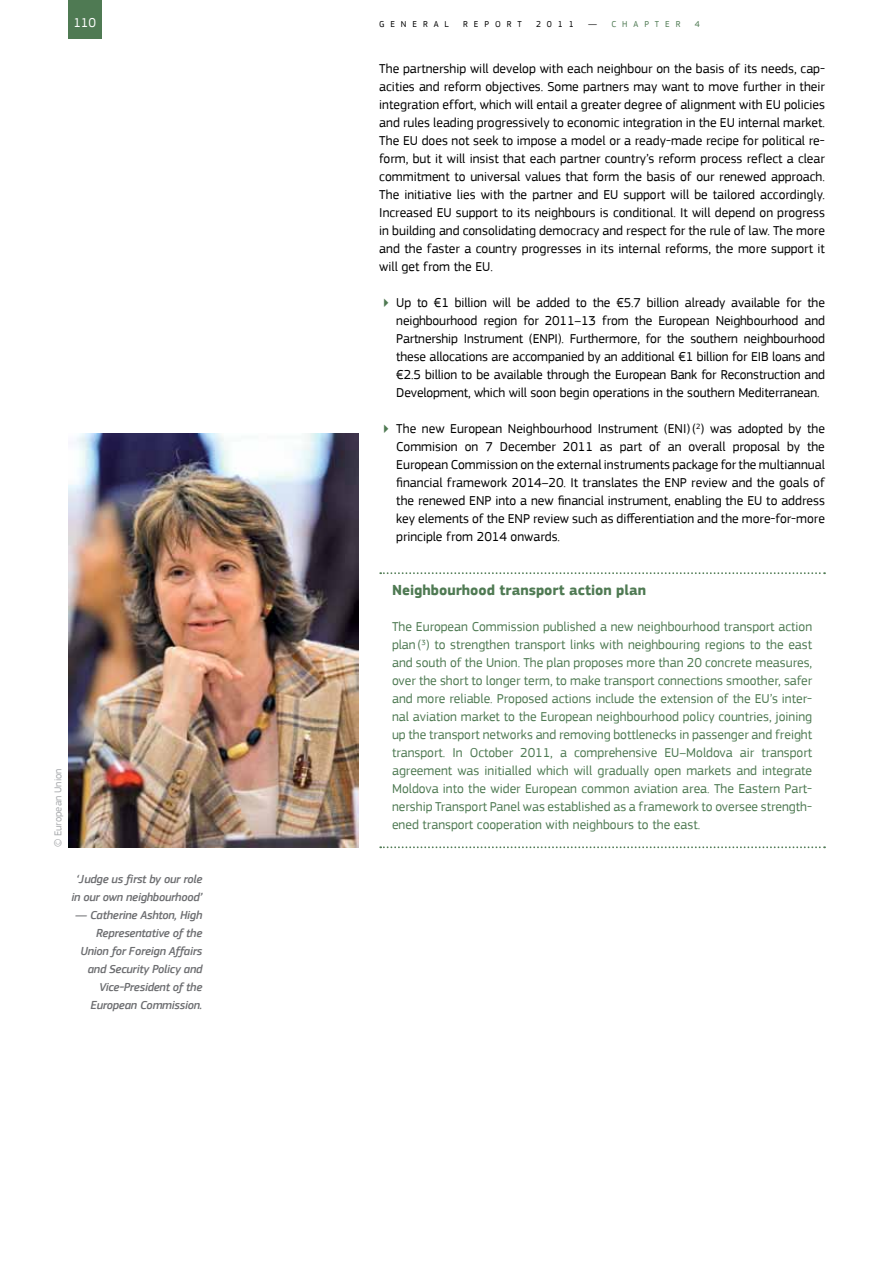
<style>
.page{position:relative;width:893px;height:1263px;background:#fff}
.page>*{position:absolute;margin:0;border:0;box-sizing:border-box;transform-origin:0 0}
.t1{font:700 15px "PF Square Sans Pro";color:#4f7a53}
.t2{font:13.5px/18px "PF Square Sans Pro";color:#000;text-align:justify}
.t3{font:13.5px/18px "PF Square Sans Pro";color:#4f7a53;text-align:justify}
.t4{font:13.5px "PF Square Sans Pro";color:#fff}
.t5{font:italic 500 12px/18px "PF Square Sans Pro";letter-spacing:-.02em;color:#6d6e71;text-align:center}
.t6{font:10.5px "PF Square Sans Pro";color:#a7a9ac}
.t7{font:9px "PF Square Sans Pro";letter-spacing:.66em;color:#000}
.t8{font:9px "PF Square Sans Pro";color:#4f7a53}
.s1{color:#000}
</style>
<div class="page">
<div style="left:68px;top:0;width:33px;height:38px;background:#4f7a53"></div>
<svg style="left:380px;top:572px;width:445px;height:2px"></svg>
<svg style="left:380px;top:846px;width:445px;height:2px"></svg>
<img style="left:68px;top:433px;width:290px;height:414px">
<p class="t4" style="left:73px;top:14px;width:24px">110</p>
<p class="t7" style="left:379px;top:19px;width:71px">G EN ERAl</p>
<p class="t7" style="left:463px;top:19px;width:60px">REPORT</p>
<p class="t7" style="left:536px;top:19px;width:39px">2011</p>
<p class="t8" style="left:588px;top:19px;width:65px"><span class="s1">—</span> CHAPT</p>
<p class="t8" style="left:665px;top:19px;width:17px">E R</p>
<p class="t8" style="left:695px;top:19px;width:7px">4</p>
<p class="t2" style="left:379px;top:60px;width:447px">The partnership will develop with each neighbour on the basis of its needs, cap&shy;acities and reform objectives. Some partners may want to move further in their integration effort, which will entail a greater degree of alignment with EU policies and rules leading progressively to economic integration in the EU internal market.<br>The EU does not seek to impose a model or a ready-made recipe for political re&shy;form, but it will insist that each partner country’s reform process reflect a clear commitment to universal values that form the basis of our renewed approach.<br>The initiative lies with the partner and EU support will be tailored accordingly.<br>I ncreased EU support to its neighbours is conditional. It will depend on progress in building and consolidating democracy and respect for the rule of law. The more and the faster a country progresses in its internal reforms, the more support it will get from the EU.</p>
<p class="t2" style="left:396px;top:294px;width:430px">Up to €1 billion will be added to the €5.7 billion already available for the neighbourhood region for 2011–13 from the European Neighbourhood and Partnership I nstrument (ENPI ). Furthermore, for the southern neighbourhood these allocations are accompanied by an additional €1 billion for EIB loans and €2.5 billion to be available through the European Bank for Reconstruction and Development, which will soon begin operations in the southern Mediterranean.</p>
<p class="t2" style="left:396px;top:420px;width:430px">The new European Neighbourhood I nstrument (ENI )(<sup>2</sup>) was adopted by the Commision on 7 December 2011 as part of an overall proposal by the European Commission on the external instruments package for the multiannual financial framework 2014–20. It translates the ENP review and the goals of the renewed ENP into a new financial instrument, enabling the EU to address key elements of the ENP review such as differentiation and the more-for-more principle from 2014 onwards.</p>
<p class="t6" style="left:52px;top:847px;width:81px;rotate:-90deg">© European Union</p>
<p class="t5" style="left:72px;top:871px;width:132px">‘Judge us first by our role in our own neighbourhood’</p>
<p class="t5" style="left:75px;top:907px;width:129px;text-align:right">— Catherine Ashton, High<br>Representative of the<br>Union for Foreign Affairs and Security Policy and<br>Vice-President of the<br>European Commission.</p>
<p class="t1" style="left:392px;top:581px;width:255px">Neighbourhood transport action plan</p>
<p class="t3" style="left:392px;top:618px;width:422px">The European Commission published a new neighbourhood transport action plan(<sup>3</sup>) to strengthen transport links with neighbouring regions to the east and south of the Union. The plan proposes more than 20 concrete measures, over the short to longer term, to make transport connections smoother, safer and more reliable. Proposed actions include the extension of the EU’s inter&shy;nal aviation market to the European neighbourhood policy countries, joining up the transport networks and removing bottlenecks in passenger and freight transport. I n October 2011, a comprehensive EU–Moldova air transport agreement was initialled which will gradually open markets and integrate Moldova into the wider European common aviation area. The Eastern Part&shy;nership Transport Panel was established as a framework to oversee strength&shy;ened transport cooperation with neighbours to the east.</p>
</div>
